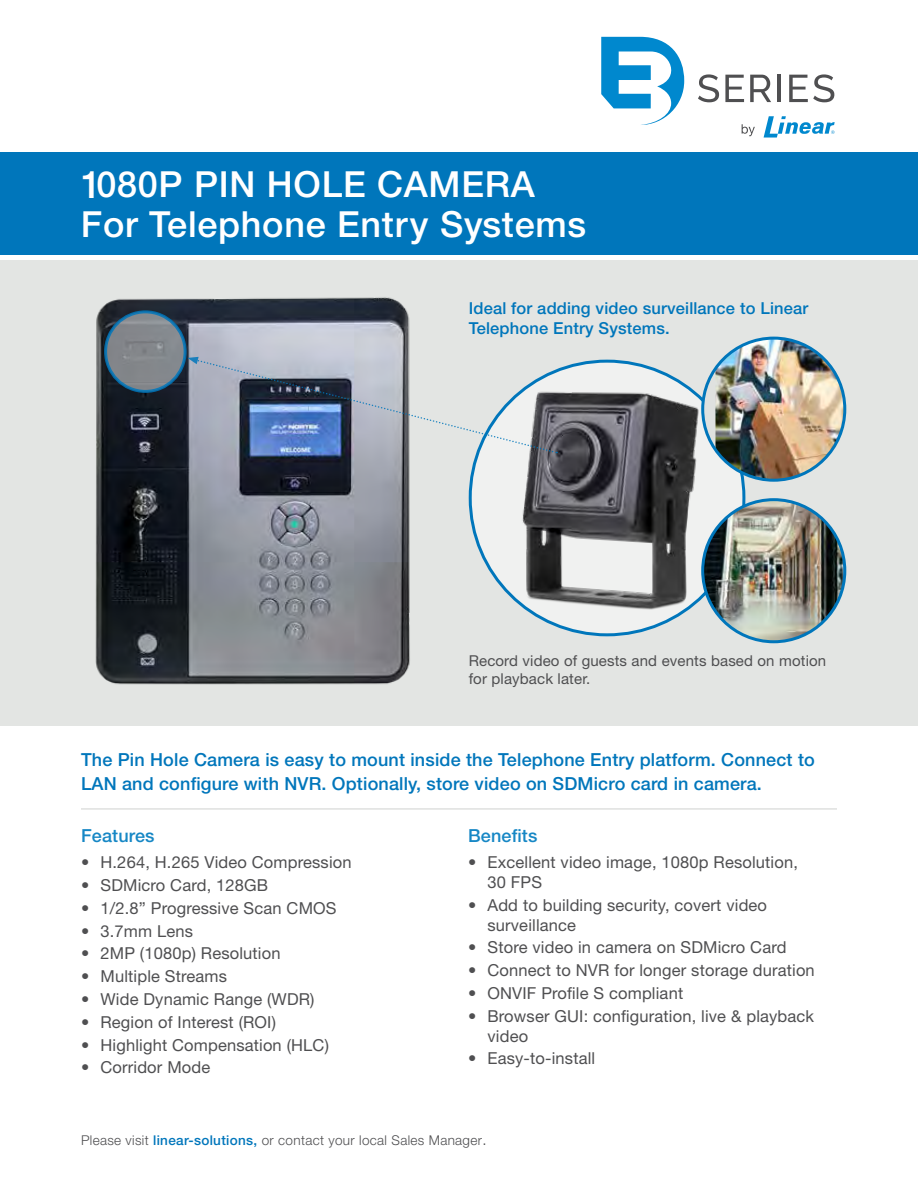
<style>
.page{position:relative;width:918px;height:1188px;background:#fff}
.page>*{position:absolute;margin:0;border:0;box-sizing:border-box;transform-origin:0 0}
.t1{font:500 36px/40.5px "Helvetica Neue LT Std";letter-spacing:.02em;color:#fff}
.t2{font:500 18px/24px "Helvetica Neue LT Std";letter-spacing:.01em;color:#0076bb}
.t3{font:500 18px "Helvetica Neue LT Std";letter-spacing:.01em;color:#1687c5}
.t4{font:16.5px/19.8px "Helvetica Neue LT Std";letter-spacing:.01em;color:#4f4f51}
.t5{font:500 16.5px/19.8px "Helvetica Neue LT Std";letter-spacing:.01em;color:#0076bb}
.t6{font:15px/18px "Helvetica Neue LT Std";letter-spacing:.01em;color:#4f4f51}
.t7{font:300 13.5px "Helvetica Neue LT Pro";letter-spacing:.025em;color:#4f4f51}
.s1{font-size:38.1px}
.s2{font-weight:500;color:#0076bb}
.s3{font-size:15px}
</style>
<div class="page">
<div style="left:0;top:153px;width:918px;height:102px;background:#0076bb"></div>
<svg style="left:698px;top:74px;width:21px;height:28px"></svg>
<svg style="left:725px;top:75px;width:19px;height:27px"></svg>
<svg style="left:750px;top:75px;width:21px;height:27px"></svg>
<hr style="left:777px;top:75px;width:4px;height:27px;background:#4f4f51">
<svg style="left:789px;top:74px;width:45px;height:28px"></svg>
<svg style="left:601px;top:37px;width:83px;height:88px"></svg>
<svg style="left:742px;top:124px;width:13px;height:12px"></svg>
<svg style="left:764px;top:116px;width:71px;height:22px"></svg>
<div style="left:0;top:260px;width:918px;height:466px;background:#dfe1df"></div>
<img style="left:95px;top:297px;width:315px;height:388px">
<div style="left:470px;top:361px;width:274px;height:274px;background:#f0f1f0;border-radius:50%"></div>
<img style="left:514px;top:386px;width:198px;height:238px">
<svg style="left:105px;top:312px;width:80px;height:80px;background:#7d868e"></svg>
<div style="left:104px;top:310px;width:83px;height:83px;border:3px solid #0076bb;border-radius:50%"></div>
<svg style="left:187px;top:357px;width:370px;height:97px"></svg>
<svg style="left:703px;top:338px;width:142px;height:142px"></svg>
<img style="left:716px;top:338px;width:129px;height:142px">
<div style="left:701px;top:337px;width:145px;height:145px;border:3px solid #0076bb;border-radius:50%"></div>
<img style="left:703px;top:500px;width:142px;height:142px;border-radius:71px">
<div style="left:701px;top:498px;width:145px;height:145px;border:3px solid #0076bb;border-radius:50%"></div>
<hr style="left:81px;top:808px;width:756px;height:2px;background:#dfe1df">
<h1 class="t1" style="left:81px;top:163px;width:507px"><span class="s1">1</span>080P PIN HOLE CAMERA<br>For Telephone Entry Systems</h1>
<p class="t5" style="left:469px;top:298px;width:341px">Ideal for adding video surveillance to Linear<br>Telephone Entry Systems.</p>
<p class="t6" style="left:469px;top:652px;width:359px">Record video of guests and events based on motion for playback later.</p>
<p class="t2" style="left:81px;top:748px;width:735px">The Pin Hole Camera is easy to mount inside the Telephone Entry platform. Connect to<br>LAN and configure with NVR. Optionally, store video on SDMicro card in camera.</p>
<p class="t3" style="left:81px;top:824px;width:75px">Features</p>
<p class="t4" style="left:81px;top:852px;width:272px">• H.264, H.265 Video Compression</p>
<p class="t4" style="left:81px;top:875px;width:189px">• SDMicro Card, 128GB</p>
<p class="t4" style="left:81px;top:898px;width:257px">• 1/2.8” Progressive Scan CMOS</p>
<p class="t4" style="left:81px;top:921px;width:114px">• 3.7mm Lens</p>
<p class="t4" style="left:81px;top:943px;width:201px">• 2MP (1080p) Resolution</p>
<p class="t4" style="left:81px;top:966px;width:148px">• Multiple Streams</p>
<p class="t4" style="left:81px;top:989px;width:235px">• Wide Dynamic Range (WDR)</p>
<p class="t4" style="left:81px;top:1012px;width:197px">• Region of Interest (ROI)</p>
<p class="t4" style="left:81px;top:1035px;width:249px">• Highlight Compensation (HLC)</p>
<p class="t4" style="left:81px;top:1057px;width:131px">• Corridor Mode</p>
<p class="t3" style="left:468px;top:824px;width:71px">Benefits</p>
<p class="t4" style="left:488px;top:852px;width:312px;text-indent:-20px">• Excellent video image, 1080p Resolution,<br>30 FPS</p>
<p class="t4" style="left:488px;top:895px;width:281px;text-indent:-20px">• Add to building security, covert video surveillance</p>
<p class="t4" style="left:468px;top:937px;width:320px">• Store video in camera on SDMicro Card</p>
<p class="t4" style="left:468px;top:960px;width:348px">• Connect to NVR for longer storage duration</p>
<p class="t4" style="left:468px;top:983px;width:217px">• ONVIF Profile S compliant</p>
<p class="t4" style="left:488px;top:1006px;width:328px;text-indent:-20px">• Browser GUI: configuration, live &amp; playback video</p>
<p class="t4" style="left:468px;top:1048px;width:129px">• Easy-to-install</p>
<p class="t7" style="left:81px;top:1132px;width:407px">Please visit <span class="s2">linear-solutions,</span> or contact your local Sales Manager<span class="s3">.</span></p>
</div>
